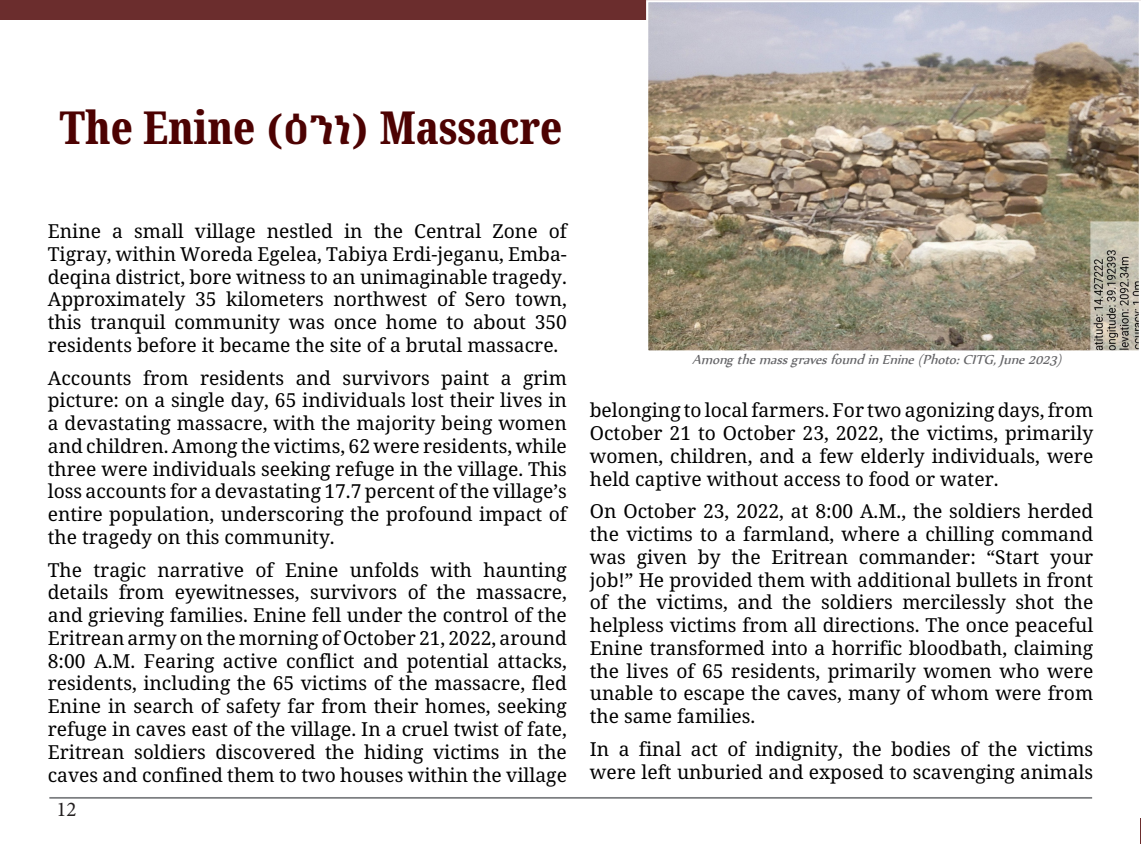
<style>
.page{position:relative;width:1141px;height:844px;background:#fff}
.page>*{position:absolute;margin:0;border:0;box-sizing:border-box;transform-origin:0 0}
.t1{font:800 extra-condensed 45.5px "Noto Serif Ethiopic";color:#4d0202}
.t2{font:21px "Minion Pro";color:#231f20}
.t3{font:19.25px/22.8px "Noto Serif Ethiopic";color:#000;text-align:justify}
.t4{font:italic 15.75px "Nyala";color:#656568}
.s1{font-weight:700;font-stretch:normal;font-size:39.9px}
</style>
<div class="page">
<hr style="left:49px;top:796px;width:1043px;height:2px;background:#787a7d">
<div style="left:0;top:0;width:1141px;height:20px;background:#6b2d2d"></div>
<svg style="left:1140px;top:818px;width:1px;height:25px"></svg>
<img style="left:649px;top:3px;width:489px;height:346px">
<div style="left:646px;top:0;width:495px;height:352px;border:2px solid #fff"></div>
<p class="t1" style="left:60px;top:100px;width:504px">The Enine <span class="s1">(ዕንነ)</span> Massacre</p>
<p class="t3" style="left:48px;top:219px;width:521px">Enine a small village nestled in the Central Zone of Tigray, within Woreda Egelea, Tabiya Erdi-jeganu, Emba&shy;deqina district, bore witness to an unimaginable tragedy.<br>Approximately 35 kilometers northwest of Sero town, this tranquil community was once home to about 350 residents before it became the site of a brutal massacre.</p>
<p class="t3" style="left:48px;top:366px;width:521px">Accounts from residents and survivors paint a grim picture: on a single day, 65 individuals lost their lives in a devastating massacre, with the majority being women and children. Among the victims, 62 were residents, while three were individuals seeking refuge in the village. This loss accounts for a devastating 17.7 percent of the village’s entire population, underscoring the profound impact of the tragedy on this community.</p>
<p class="t3" style="left:48px;top:558px;width:521px">The tragic narrative of Enine unfolds with haunting details from eyewitnesses, survivors of the massacre, and grieving families. Enine fell under the control of the Eritrean army on the morning of October 21, 2022, around 8:00 A.M. Fearing active conflict and potential attacks, residents, including the 65 victims of the massacre, fled Enine in search of safety far from their homes, seeking refuge in caves east of the village. In a cruel twist of fate, Eritrean soldiers discovered the hiding victims in the caves and confined them to two houses within the village</p>
<p class="t2" style="left:57px;top:794px;width:22px">12</p>
<p class="t4" style="left:692px;top:349px;width:376px">AmongthemassgravesfoundinEnine(Photo:CITG,June2023)</p>
<p class="t3" style="left:590px;top:399px;width:505px">belonging to local farmers. For two agonizing days, from October 21 to October 23, 2022, the victims, primarily women, children, and a few elderly individuals, were held captive without access to food or water.</p>
<p class="t3" style="left:590px;top:499px;width:505px">On October 23, 2022, at 8:00 A.M., the soldiers herded the victims to a farmland, where a chilling command was given by the Eritrean commander: “Start your job!” He provided them with additional bullets in front of the victims, and the soldiers mercilessly shot the helpless victims from all directions. The once peaceful Enine transformed into a horrific bloodbath, claiming the lives of 65 residents, primarily women who were unable to escape the caves, many of whom were from the same families.</p>
<p class="t3" style="left:590px;top:737px;width:505px">In a final act of indignity, the bodies of the victims were left unburied and exposed to scavenging animals</p>
</div>
